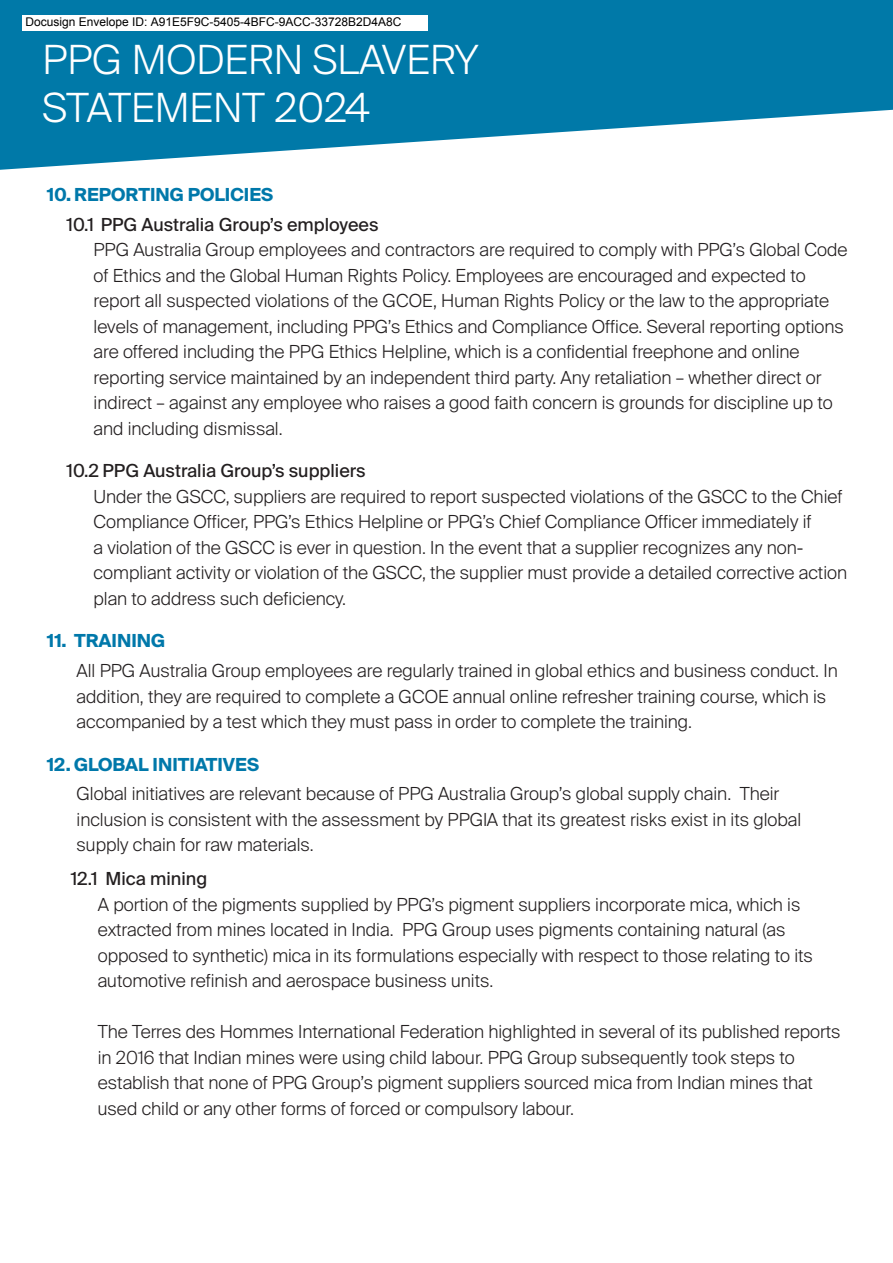
<style>
.page{position:relative;width:893px;height:1263px;background:#fff}
.page>*{position:absolute;margin:0;border:0;box-sizing:border-box;transform-origin:0 0}
.t1{font:300 40.2px/48.3px "Suisse Intl";color:#fff}
.body{font:300 18px/25.5px "Suisse Intl";color:#231f20}
.t2{font:700 18px "Suisse Intl";color:#0078aa}
.t3{font:12px "Arial";color:#000}
.s1{font-weight:400}
</style>
<div class="page">
<svg style="left:0;top:0;width:893px;height:170px;fill:#0079a8"></svg>
<div style="left:22px;top:15px;width:406px;height:15px;background:#fff"></div>
<p class="t3" style="left:26px;top:15px;width:377px">Docusign Envelope ID: A91E5F9C-5405-4BFC-9ACC-33728B2D4A8C</p>
<h1 class="t1" style="left:43px;top:35px;width:437px">PPG MODERN SLAVERY<br>STATEMENT 2024</h1>
<p class="t2" style="left:47px;top:184px;width:228px">10. REPORTING POLICIES</p>
<p class="body" style="left:94px;top:212px;width:755px;text-indent:-27px"><span class="s1">10.1 PPG Australia Group’s employees<br></span>PPG Australia Group employees and contractors are required to comply with PPG’s Global Code of Ethics and the Global Human Rights Policy. Employees are encouraged and expected to report all suspected violations of the GCOE, Human Rights Policy or the law to the appropriate levels of management, including PPG’s Ethics and Compliance Office. Several reporting options are offered including the PPG Ethics Helpline, which is a confidential freephone and online reporting service maintained by an independent third party. Any retaliation – whether direct or indirect – against any employee who raises a good faith concern is grounds for discipline up to and including dismissal.</p>
<p class="body" style="left:94px;top:458px;width:755px;text-indent:-27px"><span class="s1">10.2 PPG Australia Group’s suppliers<br></span>Under the GSCC, suppliers are required to report suspected violations of the GSCC to the Chief Compliance Officer, PPG’s Ethics Helpline or PPG’s Chief Compliance Officer immediately if<br>a violation of the GSCC is ever in question. In the event that a supplier recognizes any non&shy;compliant activity or violation of the GSCC, the supplier must provide a detailed corrective action plan to address such deficiency.</p>
<p class="t2" style="left:47px;top:630px;width:120px">11. TRAINING</p>
<p class="body" style="left:77px;top:658px;width:763px">All PPG Australia Group employees are regularly trained in global ethics and business conduct. In addition, they are required to complete a GCOE annual online refresher training course, which is accompanied by a test which they must pass in order to complete the training.</p>
<p class="t2" style="left:47px;top:754px;width:214px">12. GLOBAL INITIATIVES</p>
<p class="body" style="left:77px;top:781px;width:726px">Global initiatives are relevant because of PPG Australia Group’s global supply chain. Their inclusion is consistent with the assessment by PPGIA that its greatest risks exist in its global supply chain for raw materials.</p>
<p class="body" style="left:98px;top:866px;width:717px;text-indent:-27px"><span class="s1">12.1 Mica mining<br></span>A portion of the pigments supplied by PPG’s pigment suppliers incorporate mica, which is extracted from mines located in India. PPG Group uses pigments containing natural (as opposed to synthetic) mica in its formulations especially with respect to those relating to its automotive refinish and aerospace business units.</p>
<p class="body" style="left:98px;top:1019px;width:744px">The Terres des Hommes International Federation highlighted in several of its published reports in 2016 that Indian mines were using child labour. PPG Group subsequently took steps to establish that none of PPG Group’s pigment suppliers sourced mica from Indian mines that used child or any other forms of forced or compulsory labour.</p>
</div>
